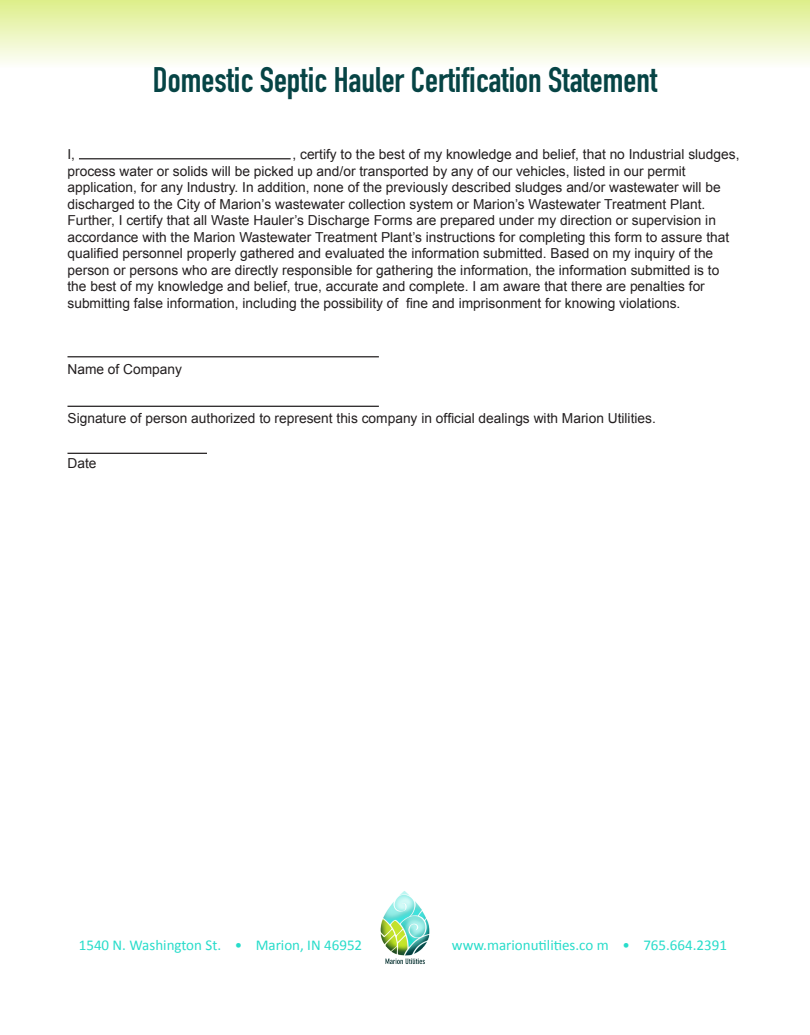
<style>
.page{position:relative;width:810px;height:1035px;background:#fff}
.page>*{position:absolute;margin:0;border:0;box-sizing:border-box;transform-origin:0 0}
.t1{font:35px "DIN Engschrift Std";color:#064445}
.t2{font:15px "Calibri";color:#28dcca}
.t3{font:13.75px/16.5px "Arial";color:#231f20}
</style>
<div class="page">
<svg style="left:0;top:0;width:810px;height:63px;background:#ecf5be"></svg>
<hr style="left:79px;top:158px;width:212px;height:1px;background:#231f20">
<hr style="left:68px;top:356px;width:311px;height:1px;background:#231f20">
<hr style="left:68px;top:406px;width:311px;height:1px;background:#231f20">
<hr style="left:68px;top:453px;width:139px;height:1px;background:#231f20">
<img style="left:380px;top:891px;width:50px;height:73px">
<p class="t1" style="left:153px;top:59px;width:506px">Domestic Septic Hauler Certification Statement</p>
<p class="t3" style="left:68px;top:146px;width:674px;text-indent:225px">, certify to the best of my knowledge and belief, that no Industrial sludges, process water or solids will be picked up and/or transported by any of our vehicles, listed in our permit application, for any Industry. In addition, none of the previously described sludges and/or wastewater will be discharged to the City of Marion’s wastewater collection system or Marion’s Wastewater Treatment Plant.<br>Further, I certify that all Waste Hauler’s Discharge Forms are prepared under my direction or supervision in accordance with the Marion Wastewater Treatment Plant’s instructions for completing this form to assure that qualified personnel properly gathered and evaluated the information submitted. Based on my inquiry of the person or persons who are directly responsible for gathering the information, the information submitted is to the best of my knowledge and belief, true, accurate and complete. I am aware that there are penalties for submitting false information, including the possibility of fine and imprisonment for knowing violations.</p>
<p class="t3" style="left:68px;top:146px;width:9px">I,</p>
<p class="t3" style="left:68px;top:361px;width:116px">Name of Company</p>
<p class="t3" style="left:68px;top:410px;width:590px">Signature of person authorized to represent this company in official dealings with Marion Utilities.</p>
<p class="t3" style="left:68px;top:455px;width:31px">Date</p>
<p class="t2" style="left:79px;top:935px;width:285px">1540 N. Washington St. • Marion, IN 46952</p>
<p class="t2" style="left:452px;top:935px;width:277px">www.marionutilities.co m • 765.664.2391</p>
</div>
